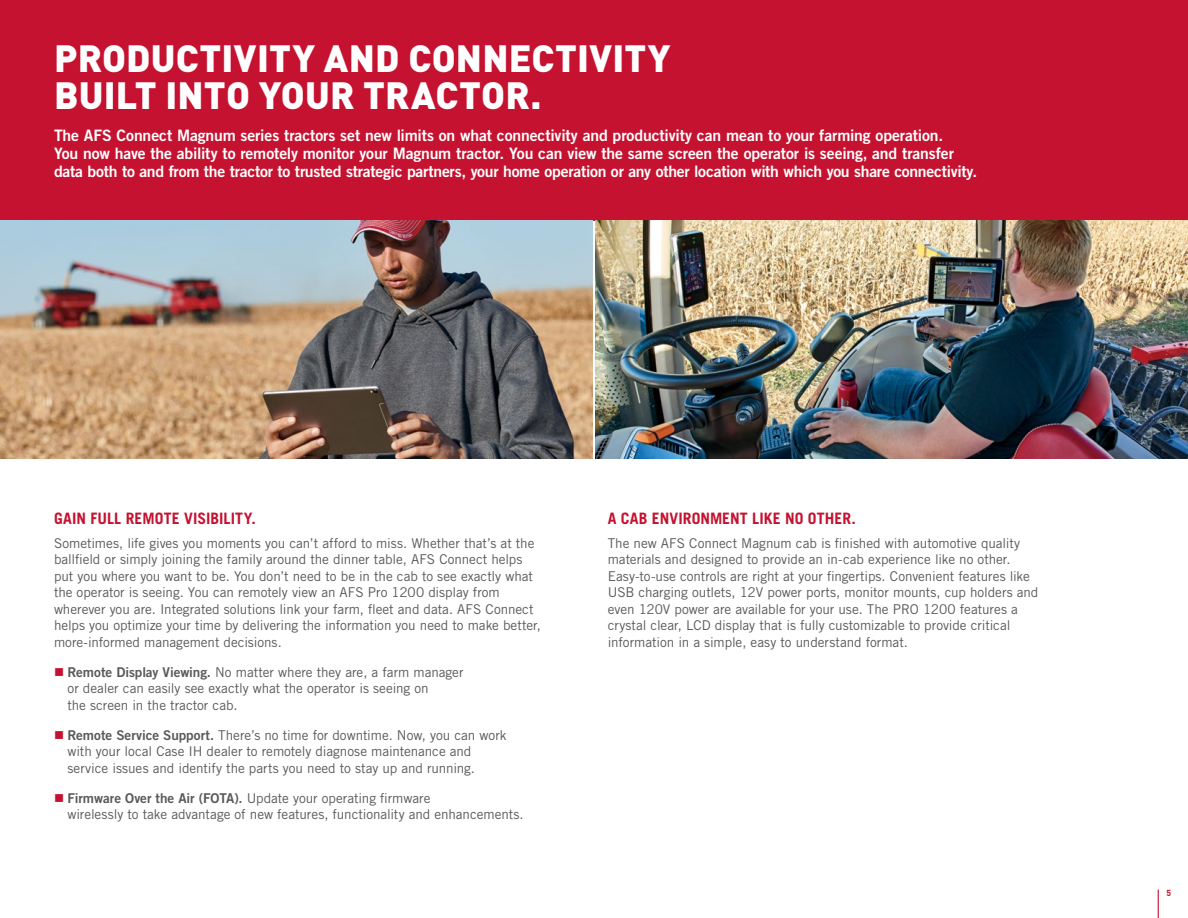
<style>
.page{position:relative;width:1188px;height:918px;background:#fff}
.page>*{position:absolute;margin:0;border:0;box-sizing:border-box;transform-origin:0 0}
.t1{font:900 37.5px/37.5px "DINOT";letter-spacing:.005em;color:#fff}
.t2{font:15.75px/18px "Trade Gothic LT Std Bd 2";letter-spacing:-.01em;color:#fff}
.t3{font:700 15.75px "Trade Gothic LT Std";letter-spacing:.005em;color:#c41230}
.t4{font:13.5px/16.5px "Trade Gothic LT Std";letter-spacing:-.005em;color:#58595b}
.t5{font:700 8.7px "DINOT";color:#c41230}
.s1{font-family:"Trade Gothic LT Std Bd 2"}
</style>
<div class="page">
<div style="left:0;top:0;width:1188px;height:220px;background:#c41230"></div>
<img style="left:596px;top:220px;width:592px;height:239px">
<img style="left:0;top:220px;width:592px;height:239px">
<svg style="left:1158px;top:890px;width:1px;height:28px"></svg>
<h1 class="t1" style="left:54px;top:38px;width:618px">PRODUCTIVITY AND CONNECTIVITY<br>BUILT INTO YOUR TRACTOR.</h1>
<p class="t2" style="left:54px;top:126px;width:925px">The AFS Connect Magnum series tractors set new limits on what connectivity and productivity can mean to your farming operation.<br>You now have the ability to remotely monitor your Magnum tractor. You can view the same screen the operator is seeing, and transfer data both to and from the tractor to trusted strategic partners, your home operation or any other location with which you share connectivity.</p>
<p class="t3" style="left:54px;top:509px;width:203px">GAIN FULL REMOTE VISIBILITY.</p>
<p class="t4" style="left:54px;top:534px;width:489px">Sometimes, life gives you moments you can’t afford to miss. Whether that’s at the ballfield or simply joining the family around the dinner table, AFS Connect helps put you where you want to be. You don’t need to be in the cab to see exactly what the operator is seeing. You can remotely view an AFS Pro 1200 display from wherever you are. Integrated solutions link your farm, fleet and data. AFS Connect helps you optimize your time by delivering the information you need to make better, more-informed management decisions.</p>
<p class="t4" style="left:68px;top:663px;width:398px"><span class="s1">Remote Display Viewing.</span> No matter where they are, a farm manager or dealer can easily see exactly what the operator is seeing on<br>the screen in the tractor cab.</p>
<p class="t4" style="left:68px;top:726px;width:441px"><span class="s1">Remote Service Support.</span> There’s no time for downtime. Now, you can work with your local Case IH dealer to remotely diagnose maintenance and service issues and identify the parts you need to stay up and running.</p>
<p class="t4" style="left:68px;top:789px;width:458px"><span class="s1">Firmware Over the Air (FOTA).</span> Update your operating firmware<br>wirelessly to take advantage of new features, functionality and enhancements.</p>
<p class="t3" style="left:608px;top:509px;width:249px">A CAB ENVIRONMENT LIKE NO OTHER.</p>
<p class="t4" style="left:608px;top:534px;width:432px">The new AFS Connect Magnum cab is finished with automotive quality materials and designed to provide an in-cab experience like no other.<br>Easy-to-use controls are right at your fingertips. Convenient features like USB charging outlets, 12V power ports, monitor mounts, cup holders and even 120V power are available for your use. The PRO 1200 features a crystal clear, LCD display that is fully customizable to provide critical information in a simple, easy to understand format.</p>
<p class="t5" style="left:1167px;top:887px;width:6px">5</p>
</div>
